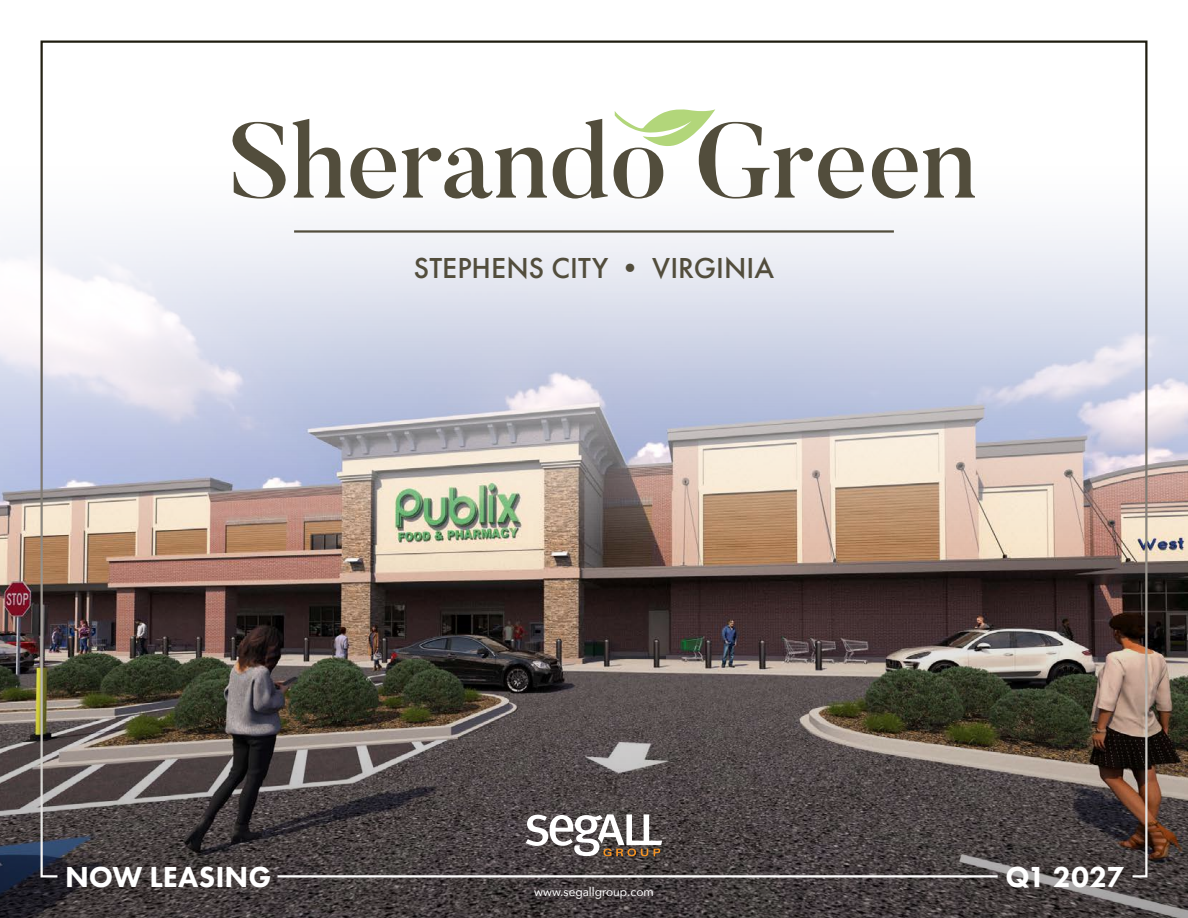
<style>
.page{position:relative;width:1188px;height:918px;background:#fff}
.page>*{position:absolute;margin:0;border:0;box-sizing:border-box;transform-origin:0 0}
.t1{font:500 106.2px "Butler";color:#524d3c}
.t2{font:500 72.9px "Butler";color:#524d3c}
.Title_page_-_For_Lease{font:500 30px "Futura PT";letter-spacing:.005em;color:#524d3c}
.Title_page_-_For_Lease-2{font:800 30px "Futura PT";color:#fff}
.t3{font:12px "Avenir";color:#fff}
</style>
<div class="page">
<img style="left:0;top:459px;width:1188px;height:459px">
<img style="left:39px;top:40px;width:1110px;height:839px">
<hr style="left:277px;top:875px;width:721px;height:3px;background:#fff">
<p class="t1" style="left:229px;top:93px;width:750px">Sherando Green</p>
<p class="t2" style="left:410px;top:220px;width:303px">Sherando</p>
<p class="Title_page_-_For_Lease" style="left:414px;top:250px;width:362px">STEPHENS CITY • VIRGINIA</p>
<p class="Title_page_-_For_Lease-2" style="left:65px;top:859px;width:208px">NOW LEASING</p>
<p class="t3" style="left:534px;top:882px;width:121px">www.segallgroup.com</p>
<p class="Title_page_-_For_Lease-2" style="left:1006px;top:859px;width:120px">Q1 2027</p>
</div>
